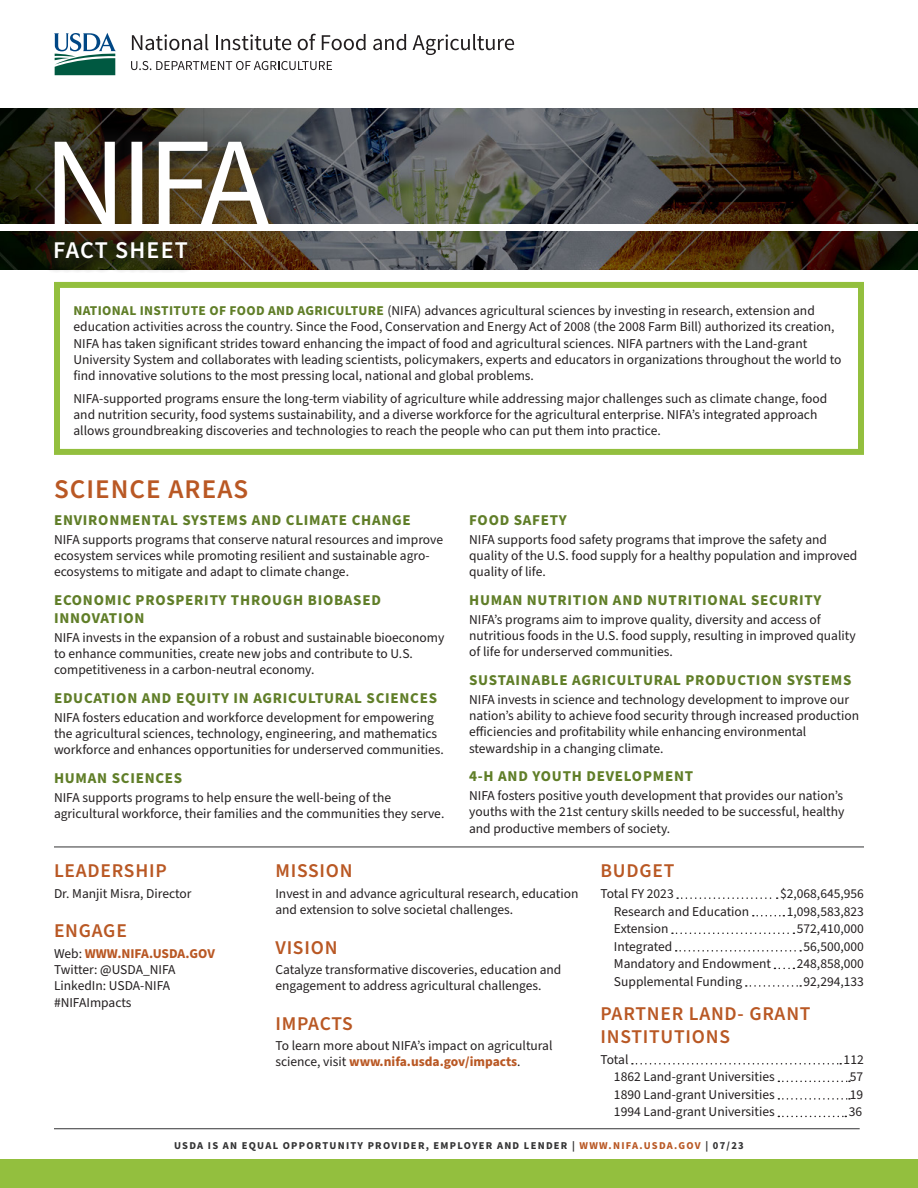
<style>
.page{position:relative;width:918px;height:1188px;background:#fff}
.page>*{position:absolute;margin:0;border:0;box-sizing:border-box;transform-origin:0 0}
.H2_-_Orange_Section_Header{font:600 27px "Source Sans Pro";letter-spacing:.04em;color:#b95824}
.H1_-_Fact_Sheet{font:600 24px "Source Sans Pro";letter-spacing:.05em;color:#fff}
.H2_-_Orange_Section_Header_smaller{font:600 19.5px/23.4px "Source Sans Pro";letter-spacing:.04em;color:#b95824}
.H3_-_Paragraph_Headers{font:700 15px/18px "Source Sans Pro";letter-spacing:.05em;color:#607e28}
.P_-_Body_Copy{font:13.5px/16.2px "Source Sans Pro";color:#231f20}
.P_-_Body_Copy-2{font:700 13.5px "Source Sans Pro";color:#b95824}
.t1{font:700 10.5px "Source Sans Pro";letter-spacing:.12em;color:#333334}
.s1{font-weight:700;color:#607e28}
.s2{color:#b95824}
.s3{font-weight:700;color:#b95824}
.s4{font-weight:400;color:#231f20}
</style>
<div class="page">
<div style="left:0;top:1159px;width:918px;height:29px;background:#93bf3e"></div>
<svg style="left:132px;top:34px;width:76px;height:16px"></svg>
<svg style="left:216px;top:34px;width:75px;height:16px"></svg>
<svg style="left:298px;top:34px;width:18px;height:16px"></svg>
<svg style="left:322px;top:34px;width:44px;height:16px"></svg>
<svg style="left:373px;top:34px;width:33px;height:16px"></svg>
<svg style="left:413px;top:34px;width:101px;height:21px"></svg>
<svg style="left:131px;top:61px;width:201px;height:9px"></svg>
<svg style="left:54px;top:33px;width:62px;height:42px"></svg>
<img style="left:0;top:108px;width:918px;height:162px">
<div style="left:40px;top:228px;width:163px;height:45px;background:#231f20;opacity:.7"></div>
<div style="left:54px;top:282px;width:810px;height:173px;border:6px solid #93bf3e"></div>
<svg style="left:677px;top:897px;width:101px;height:2px"></svg>
<svg style="left:753px;top:915px;width:31px;height:1px"></svg>
<svg style="left:672px;top:933px;width:122px;height:1px"></svg>
<svg style="left:676px;top:950px;width:125px;height:2px"></svg>
<svg style="left:746px;top:985px;width:55px;height:2px"></svg>
<svg style="left:632px;top:1063px;width:209px;height:2px"></svg>
<svg style="left:778px;top:1081px;width:72px;height:1px"></svg>
<svg style="left:778px;top:1098px;width:72px;height:2px"></svg>
<svg style="left:778px;top:1116px;width:68px;height:1px"></svg>
<hr style="left:54px;top:1128px;width:806px;height:1px;background:#333334">
<hr style="left:54px;top:847px;width:810px;height:1px;background:#333334">
<div style="left:40px;top:127px;width:244px;height:114px;background:#231f20;opacity:.7"></div>
<svg style="left:55px;top:142px;width:214px;height:82px"></svg>
<div style="left:0;top:224px;width:918px;height:7px;background:#fff"></div>
<h1 class="H1_-_Fact_Sheet" style="left:53px;top:234px;width:136px">FACT SHEET</h1>
<p class="P_-_Body_Copy" style="left:74px;top:303px;width:770px"><span class="s1">NATIONAL INSTITUTE OF FOOD AND AGRICULTURE</span> (NIFA) advances agricultural sciences by investing in research, extension and education activities across the country. Since the Food, Conservation and Energy Act of 2008 (the 2008 Farm Bill) authorized its creation, NIFA has taken significant strides toward enhancing the impact of food and agricultural sciences. NIFA partners with the Land-grant University System and collaborates with leading scientists, policymakers, experts and educators in organizations throughout the world to find innovative solutions to the most pressing local, national and global problems.</p>
<p class="P_-_Body_Copy" style="left:74px;top:391px;width:755px">NIFA-supported programs ensure the long-term viability of agriculture while addressing major challenges such as climate change, food and nutrition security, food systems sustainability, and a diverse workforce for the agricultural enterprise. NIFA’s integrated approach allows groundbreaking discoveries and technologies to reach the people who can put them into practice.</p>
<h2 class="H2_-_Orange_Section_Header" style="left:54px;top:471px;width:196px">SCIENCE AREAS</h2>
<h3 class="H3_-_Paragraph_Headers" style="left:54px;top:511px;width:358px">ENVIRONMENTAL SYSTEMS AND CLIMATE CHANGE</h3>
<p class="P_-_Body_Copy" style="left:54px;top:532px;width:391px">NIFA supports programs that conserve natural resources and improve ecosystem services while promoting resilient and sustainable agro&shy;ecosystems to mitigate and adapt to climate change.</p>
<h3 class="H3_-_Paragraph_Headers" style="left:54px;top:591px;width:328px">ECONOMIC PROSPERITY THROUGH BIOBASED<br>INNOVATION</h3>
<p class="P_-_Body_Copy" style="left:54px;top:630px;width:392px">NIFA invests in the expansion of a robust and sustainable bioeconomy to enhance communities, create new jobs and contribute to U.S. competitiveness in a carbon-neutral economy.</p>
<h3 class="H3_-_Paragraph_Headers" style="left:54px;top:689px;width:385px">EDUCATION AND EQUITY IN AGRICULTURAL SCIENCES</h3>
<p class="P_-_Body_Copy" style="left:54px;top:710px;width:392px">NIFA fosters education and workforce development for empowering the agricultural sciences, technology, engineering, and mathematics workforce and enhances opportunities for underserved communities.</p>
<h3 class="H3_-_Paragraph_Headers" style="left:54px;top:769px;width:130px">HUMAN SCIENCES</h3>
<p class="P_-_Body_Copy" style="left:54px;top:790px;width:392px">NIFA supports programs to help ensure the well-being of the agricultural workforce, their families and the communities they serve.</p>
<h3 class="H3_-_Paragraph_Headers" style="left:469px;top:511px;width:99px">FOOD SAFETY</h3>
<p class="P_-_Body_Copy" style="left:469px;top:532px;width:390px">NIFA supports food safety programs that improve the safety and quality of the U.S. food supply for a healthy population and improved quality of life.</p>
<h3 class="H3_-_Paragraph_Headers" style="left:469px;top:591px;width:354px">HUMAN NUTRITION AND NUTRITIONAL SECURITY</h3>
<p class="P_-_Body_Copy" style="left:469px;top:612px;width:388px">NIFA’s programs aim to improve quality, diversity and access of nutritious foods in the U.S. food supply, resulting in improved quality of life for underserved communities.</p>
<h3 class="H3_-_Paragraph_Headers" style="left:469px;top:671px;width:384px">SUSTAINABLE AGRICULTURAL PRODUCTION SYSTEMS</h3>
<p class="P_-_Body_Copy" style="left:469px;top:692px;width:392px">NIFA invests in science and technology development to improve our nation’s ability to achieve food security through increased production efficiencies and profitability while enhancing environmental stewardship in a changing climate.</p>
<h3 class="H3_-_Paragraph_Headers" style="left:469px;top:767px;width:226px">4-H AND YOUTH DEVELOPMENT</h3>
<p class="P_-_Body_Copy" style="left:469px;top:788px;width:377px;text-align:justify">NIFA fosters positive youth development that provides our nation’s youths with the 21st century skills needed to be successful, healthy and productive members of society.</p>
<p class="H2_-_Orange_Section_Header_smaller" style="left:600px;top:860px;width:76px">BUDGET</p>
<p class="P_-_Body_Copy" style="left:600px;top:886px;width:75px">Total FY 2023</p>
<p class="P_-_Body_Copy" style="left:780px;top:886px;width:85px">$2,068,645,956</p>
<p class="P_-_Body_Copy" style="left:614px;top:904px;width:137px">Research and Education</p>
<p class="P_-_Body_Copy" style="left:787px;top:904px;width:79px">1,098,583,823</p>
<p class="P_-_Body_Copy" style="left:614px;top:921px;width:56px">Extension</p>
<p class="P_-_Body_Copy" style="left:797px;top:921px;width:69px">572,410,000</p>
<p class="P_-_Body_Copy" style="left:614px;top:939px;width:60px">Integrated</p>
<p class="P_-_Body_Copy" style="left:804px;top:939px;width:62px">56,500,000</p>
<p class="P_-_Body_Copy" style="left:614px;top:956px;width:159px">Mandatory and Endowment</p>
<p class="P_-_Body_Copy" style="left:797px;top:956px;width:69px">248,858,000</p>
<p class="P_-_Body_Copy" style="left:614px;top:974px;width:130px">Supplemental Funding</p>
<p class="P_-_Body_Copy" style="left:804px;top:974px;width:62px">92,294,133</p>
<p class="H2_-_Orange_Section_Header_smaller" style="left:600px;top:1002px;width:212px">PARTNER LAND- GRANT<br>INSTITUTIONS</p>
<p class="P_-_Body_Copy" style="left:600px;top:1052px;width:29px">Total</p>
<p class="P_-_Body_Copy" style="left:844px;top:1052px;width:22px">112</p>
<p class="P_-_Body_Copy" style="left:614px;top:1069px;width:162px">1862 Land-grant Universities</p>
<p class="P_-_Body_Copy" style="left:850px;top:1069px;width:15px">57</p>
<p class="P_-_Body_Copy" style="left:614px;top:1087px;width:162px">1890 Land-grant Universities</p>
<p class="P_-_Body_Copy" style="left:850px;top:1087px;width:15px">19</p>
<p class="P_-_Body_Copy" style="left:614px;top:1104px;width:162px">1994 Land-grant Universities</p>
<p class="P_-_Body_Copy" style="left:849px;top:1104px;width:15px">36</p>
<p class="t1" style="left:174px;top:1138px;width:571px">USDA IS AN EQUAL OPPORTUNITY PROVIDER, EMPLOYER AND LENDER | <span class="s2">WWW.NIFA.USDA.GOV</span> | 07/23</p>
<p class="H2_-_Orange_Section_Header_smaller" style="left:275px;top:860px;width:79px">MISSION</p>
<p class="P_-_Body_Copy" style="left:275px;top:886px;width:305px">Invest in and advance agricultural research, education and extension to solve societal challenges.</p>
<p class="H2_-_Orange_Section_Header_smaller" style="left:275px;top:936px;width:64px">VISION</p>
<p class="P_-_Body_Copy" style="left:275px;top:962px;width:288px">Catalyze transformative discoveries, education and engagement to address agricultural challenges.</p>
<p class="H2_-_Orange_Section_Header_smaller" style="left:275px;top:1012px;width:79px">IMPACTS</p>
<p class="P_-_Body_Copy" style="left:275px;top:1038px;width:279px">To learn more about NIFA’s impact on agricultural science, visit <span class="s3">www.nifa.usda.gov/impacts</span>.</p>
<p class="H2_-_Orange_Section_Header_smaller" style="left:54px;top:860px;width:114px">LEADERSHIP</p>
<p class="P_-_Body_Copy" style="left:54px;top:886px;width:139px">Dr. Manjit Misra, Director</p>
<p class="H2_-_Orange_Section_Header_smaller" style="left:54px;top:920px;width:74px">ENGAGE</p>
<p class="P_-_Body_Copy-2" style="left:54px;top:944px;width:162px"><span class="s4">Web:</span> WWW.NIFA.USDA.GOV</p>
<p class="P_-_Body_Copy" style="left:54px;top:962px;width:123px">Twitter: @USDA_NIFA</p>
<p class="P_-_Body_Copy" style="left:54px;top:978px;width:118px">LinkedIn: USDA-NIFA</p>
<p class="P_-_Body_Copy" style="left:54px;top:994px;width:79px">#NIFAImpacts</p>
</div>
